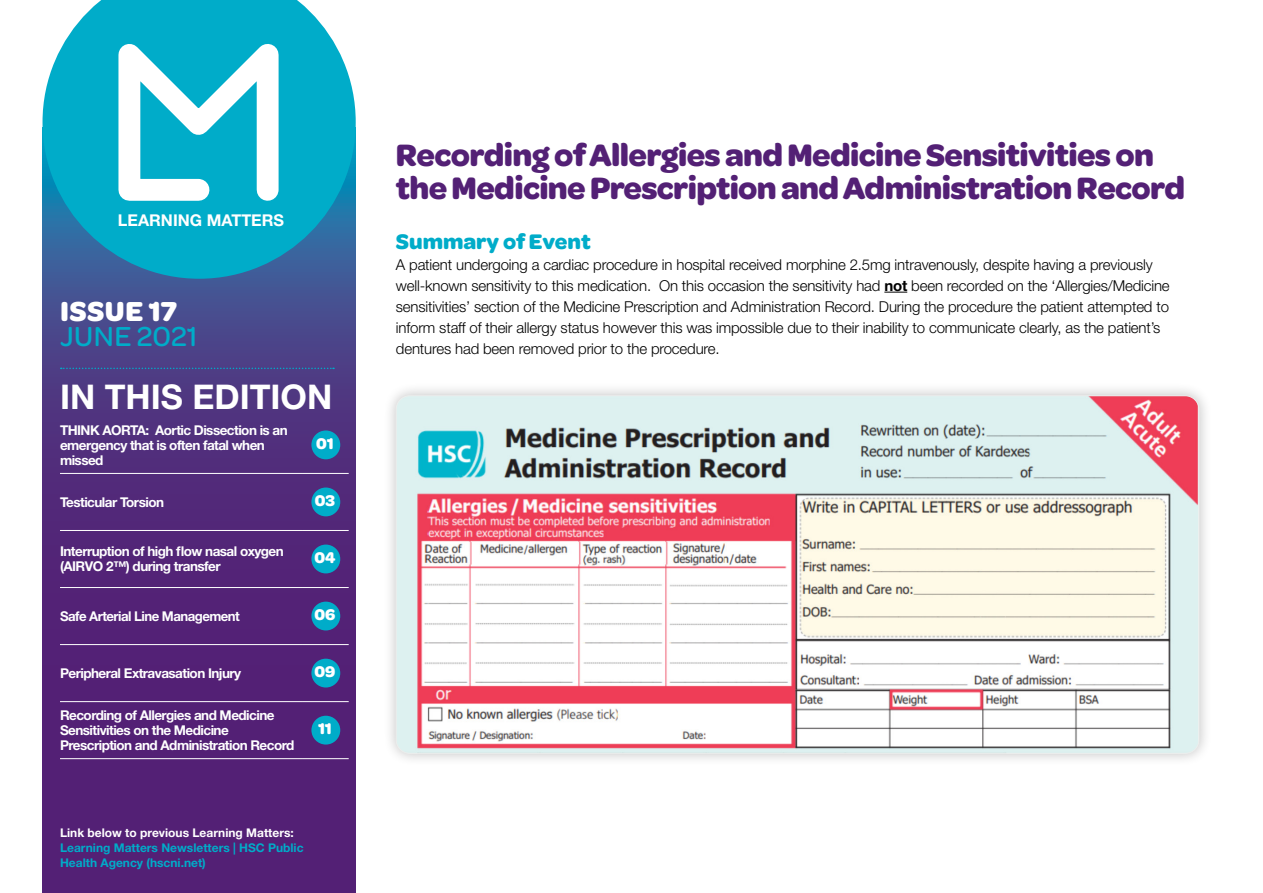
<style>
.page{position:relative;width:1263px;height:893px;background:#fff}
.page>*{position:absolute;margin:0;border:0;box-sizing:border-box;transform-origin:0 0}
.t1{font:700 34.05px "Helvetica Neue LT Std";color:#fff}
.H2_Article_heading{font:700 33px/33px "Omnes";letter-spacing:-.02em;color:#532075}
.t2{font:500 29.25px "Omnes";letter-spacing:.01em;color:#00acc9}
.t3{font:700 29.25px "Omnes";letter-spacing:.02em;color:#fff}
.H2_Summary_of_event{font:700 22.5px "Omnes";color:#00acc9}
.P_text_for_right_han{font:700 16.5px "Omnes";color:#fff}
.t4{font:700 16.2px "Helvetica Neue LT Std";color:#fff}
.P_Body_text{font:300 15px/21px "Helvetica Neue LT Std";letter-spacing:-.01em;color:#000}
.t5{font:700 13.5px/15px "Helvetica Neue LT Std";letter-spacing:-.04em;color:#fff}
.t6{font:700 12px/15px "Helvetica Neue LT Std";color:#00acc9}
.t7{font:700 12px "Helvetica Neue LT Std";color:#fff}
.s1{font-weight:700}
</style>
<div class="page">
<svg style="left:43px;top:279px;width:313px;height:614px;background:#502b7b"></svg>
<svg style="left:43px;top:0;width:313px;height:279px;background:#21a5c5"></svg>
<svg style="left:108px;top:2px;width:181px;height:210px"></svg>
<svg style="left:61px;top:368px;width:273px;height:1px"></svg>
<hr style="left:60px;top:473px;width:243px;height:1px;background:#fff">
<hr style="left:303px;top:473px;width:46px;height:1px;background:#fff">
<hr style="left:60px;top:530px;width:243px;height:1px;background:#fff">
<hr style="left:303px;top:530px;width:46px;height:1px;background:#fff">
<hr style="left:60px;top:587px;width:243px;height:1px;background:#fff">
<hr style="left:303px;top:587px;width:46px;height:1px;background:#fff">
<hr style="left:60px;top:644px;width:243px;height:1px;background:#fff">
<hr style="left:303px;top:644px;width:46px;height:1px;background:#fff">
<hr style="left:60px;top:701px;width:243px;height:1px;background:#fff">
<hr style="left:303px;top:701px;width:46px;height:1px;background:#fff">
<hr style="left:60px;top:758px;width:243px;height:1px;background:#fff">
<hr style="left:303px;top:758px;width:46px;height:1px;background:#fff">
<div style="left:311px;top:430px;width:29px;height:29px;background:#00acc9;border-radius:50%"></div>
<div style="left:311px;top:487px;width:29px;height:29px;background:#00acc9;border-radius:50%"></div>
<div style="left:311px;top:545px;width:29px;height:28px;background:#00acc9;border-radius:50%"></div>
<div style="left:311px;top:602px;width:29px;height:28px;background:#00acc9;border-radius:50%"></div>
<div style="left:311px;top:659px;width:29px;height:28px;background:#00acc9;border-radius:50%"></div>
<div style="left:311px;top:716px;width:29px;height:29px;background:#00acc9;border-radius:50%"></div>
<svg style="left:884px;top:292px;width:23px;height:1px"></svg>
<div style="left:383px;top:382px;width:829px;height:385px;background:#000;opacity:.25"></div>
<img style="left:396px;top:396px;width:803px;height:357px">
<p class="t4" style="left:118px;top:210px;width:168px">LEARNING MATTERS</p>
<h3 class="t3" style="left:60px;top:290px;width:119px">ISSUE 17</h3>
<h3 class="t2" style="left:60px;top:316px;width:139px">JUNE 2021</h3>
<h1 class="t1" style="left:60px;top:376px;width:274px">IN THIS EDITION</h1>
<p class="t5" style="left:60px;top:422px;width:229px">THINK AORTA: Aortic Dissection is an emergency that is often fatal when missed</p>
<p class="P_text_for_right_han" style="left:316px;top:432px;width:19px">01</p>
<p class="t5" style="left:60px;top:494px;width:106px">Testicular Torsion</p>
<p class="P_text_for_right_han" style="left:315px;top:489px;width:22px">03</p>
<p class="t5" style="left:60px;top:544px;width:225px">Interruption of high flow nasal oxygen (AIRVO 2™) during transfer</p>
<p class="P_text_for_right_han" style="left:314px;top:546px;width:23px">04</p>
<p class="t5" style="left:60px;top:608px;width:181px">Safe Arterial Line Management</p>
<p class="P_text_for_right_han" style="left:314px;top:603px;width:22px">06</p>
<p class="t5" style="left:60px;top:665px;width:183px">Peripheral Extravasation Injury</p>
<p class="P_text_for_right_han" style="left:314px;top:660px;width:22px">09</p>
<p class="t5" style="left:60px;top:707px;width:236px">Recording of Allergies and Medicine<br>Sensitivities on the Medicine<br>Prescription and Administration Record</p>
<p class="P_text_for_right_han" style="left:318px;top:717px;width:15px">11</p>
<p class="t7" style="left:60px;top:825px;width:235px">Link below to previous Learning Matters:</p>
<p class="t6" style="left:60px;top:840px;width:245px">Learning Matters Newsletters | HSC Public<br>Health Agency (hscni.net)</p>
<p class="H2_Article_heading" style="left:396px;top:136px;width:791px">Recording of Allergies and Medicine Sensitivities on the Medicine Prescription and Administration Record</p>
<p class="H2_Summary_of_event" style="left:396px;top:225px;width:196px">Summary of Event</p>
<p class="P_Body_text" style="left:396px;top:253px;width:775px">A patient undergoing a cardiac procedure in hospital received morphine 2.5mg intravenously, despite having a previously well-known sensitivity to this medication. On this occasion the sensitivity had <span class="s1">not</span> been recorded on the ‘Allergies/Medicine sensitivities’ section of the Medicine Prescription and Administration Record. During the procedure the patient attempted to inform staff of their allergy status however this was impossible due to their inability to communicate clearly, as the patient’s dentures had been removed prior to the procedure.</p>
</div>
